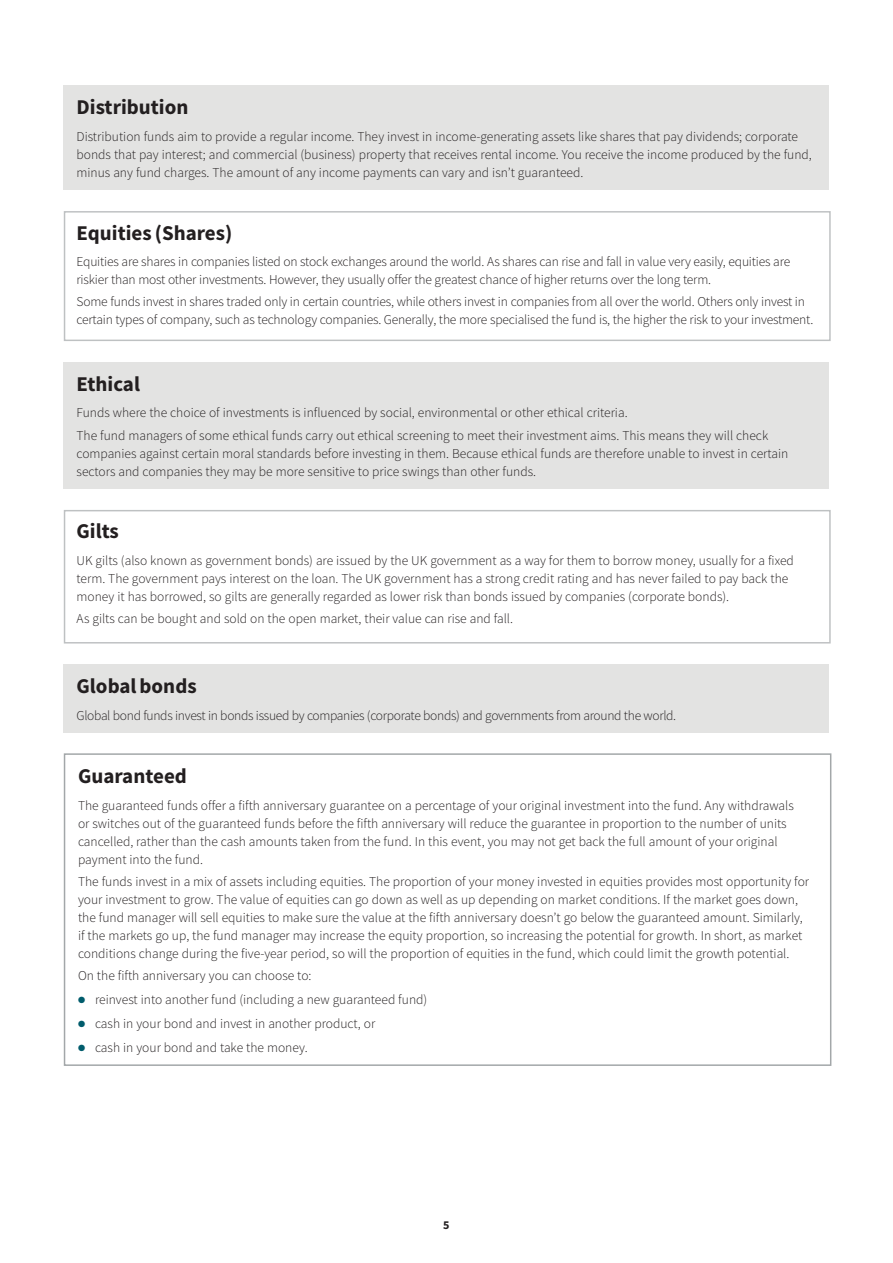
<style>
.page{position:relative;width:893px;height:1263px;background:#fff}
.page>*{position:absolute;margin:0;border:0;box-sizing:border-box;transform-origin:0 0}
.t1{font:700 21px "Source Sans Pro";color:#231f20}
.t2{font:300 13.5px/18px "Source Sans Pro";color:#231f20}
.t3{font:300 13.5px "Source Sans Pro";letter-spacing:-.025em;color:#231f20}
.t4{font:700 12px "Source Sans Pro";color:#231f20}
.s1{color:#005c6c}
</style>
<div class="page">
<div style="left:64px;top:85px;width:765px;height:105px;background:#e3e3e2"></div>
<div style="left:64px;top:362px;width:765px;height:127px;background:#e3e3e2"></div>
<div style="left:64px;top:665px;width:765px;height:68px;background:#e3e3e2"></div>
<div style="left:64px;top:753px;width:767px;height:313px;border:2px solid #a3a7a9"></div>
<div style="left:64px;top:211px;width:767px;height:130px;border:2px solid #a3a7a9"></div>
<div style="left:64px;top:510px;width:767px;height:133px;border:2px solid #a3a7a9"></div>
<h1 class="t1" style="left:77px;top:93px;width:113px">Distribution</h1>
<p class="t2" style="left:77px;top:127px;width:737px">Distribution funds aim to provide a regular income. They invest in income-generating assets like shares that pay dividends; corporate bonds that pay interest; and commercial (business) property that receives rental income. You receive the income produced by the fund, minus any fund charges. The amount of any income payments can vary and isn’t guaranteed.</p>
<h1 class="t1" style="left:77px;top:218px;width:157px">Equities (Shares)</h1>
<p class="t2" style="left:77px;top:253px;width:715px">Equities are shares in companies listed on stock exchanges around the world. As shares can rise and fall in value very easily, equities are riskier than most other investments. However, they usually offer the greatest chance of higher returns over the long term.</p>
<p class="t2" style="left:77px;top:293px;width:738px">Some funds invest in shares traded only in certain countries, while others invest in companies from all over the world. Others only invest in certain types of company, such as technology companies. Generally, the more specialised the fund is, the higher the risk to your investment.</p>
<h1 class="t1" style="left:77px;top:370px;width:65px">Ethical</h1>
<p class="t2" style="left:77px;top:402px;width:693px;line-height:22.2px">Funds where the choice of investments is influenced by social, environmental or other ethical criteria.<br>The fund managers of some ethical funds carry out ethical screening to meet their investment aims. This means they will check</p>
<p class="t2" style="left:77px;top:444px;width:713px">companies against certain moral standards before investing in them. Because ethical funds are therefore unable to invest in certain sectors and companies they may be more sensitive to price swings than other funds.</p>
<h1 class="t1" style="left:77px;top:517px;width:44px">Gilts</h1>
<p class="t2" style="left:77px;top:551px;width:719px">UK gilts (also known as government bonds) are issued by the UK government as a way for them to borrow money, usually for a fixed term. The government pays interest on the loan. The UK government has a strong credit rating and has never failed to pay back the money it has borrowed, so gilts are generally regarded as lower risk than bonds issued by companies (corporate bonds).</p>
<p class="t2" style="left:77px;top:610px;width:438px">As gilts can be bought and sold on the open market, their value can rise and fall.</p>
<h1 class="t1" style="left:77px;top:672px;width:122px">Global bonds</h1>
<p class="t3" style="left:77px;top:707px;width:601px">Global bond funds invest in bonds issued by companies (corporate bonds) and governments from around the world.</p>
<h1 class="t1" style="left:78px;top:762px;width:110px">Guaranteed</h1>
<p class="t2" style="left:78px;top:796px;width:717px">The guaranteed funds offer a fifth anniversary guarantee on a percentage of your original investment into the fund. Any withdrawals or switches out of the guaranteed funds before the fifth anniversary will reduce the guarantee in proportion to the number of units cancelled, rather than the cash amounts taken from the fund. In this event, you may not get back the full amount of your original payment into the fund.</p>
<p class="t2" style="left:78px;top:873px;width:733px">The funds invest in a mix of assets including equities. The proportion of your money invested in equities provides most opportunity for your investment to grow. The value of equities can go down as well as up depending on market conditions. If the market goes down, the fund manager will sell equities to make sure the value at the fifth anniversary doesn’t go below the guaranteed amount. Similarly, if the markets go up, the fund manager may increase the equity proportion, so increasing the potential for growth. In short, as market conditions change during the five-year period, so will the proportion of equities in the fund, which could limit the growth potential.</p>
<p class="t2" style="left:78px;top:967px;width:235px">On the fifth anniversary you can choose to:</p>
<p class="t2" style="left:78px;top:991px;width:351px"><span class="s1">●</span> reinvest into another fund (including a new guaranteed fund)</p>
<p class="t2" style="left:78px;top:1014px;width:299px"><span class="s1">●</span> cash in your bond and invest in another product, or</p>
<p class="t2" style="left:78px;top:1038px;width:231px"><span class="s1">●</span> cash in your bond and take the money.</p>
<p class="t4" style="left:443px;top:1217px;width:8px">5</p>
</div>
